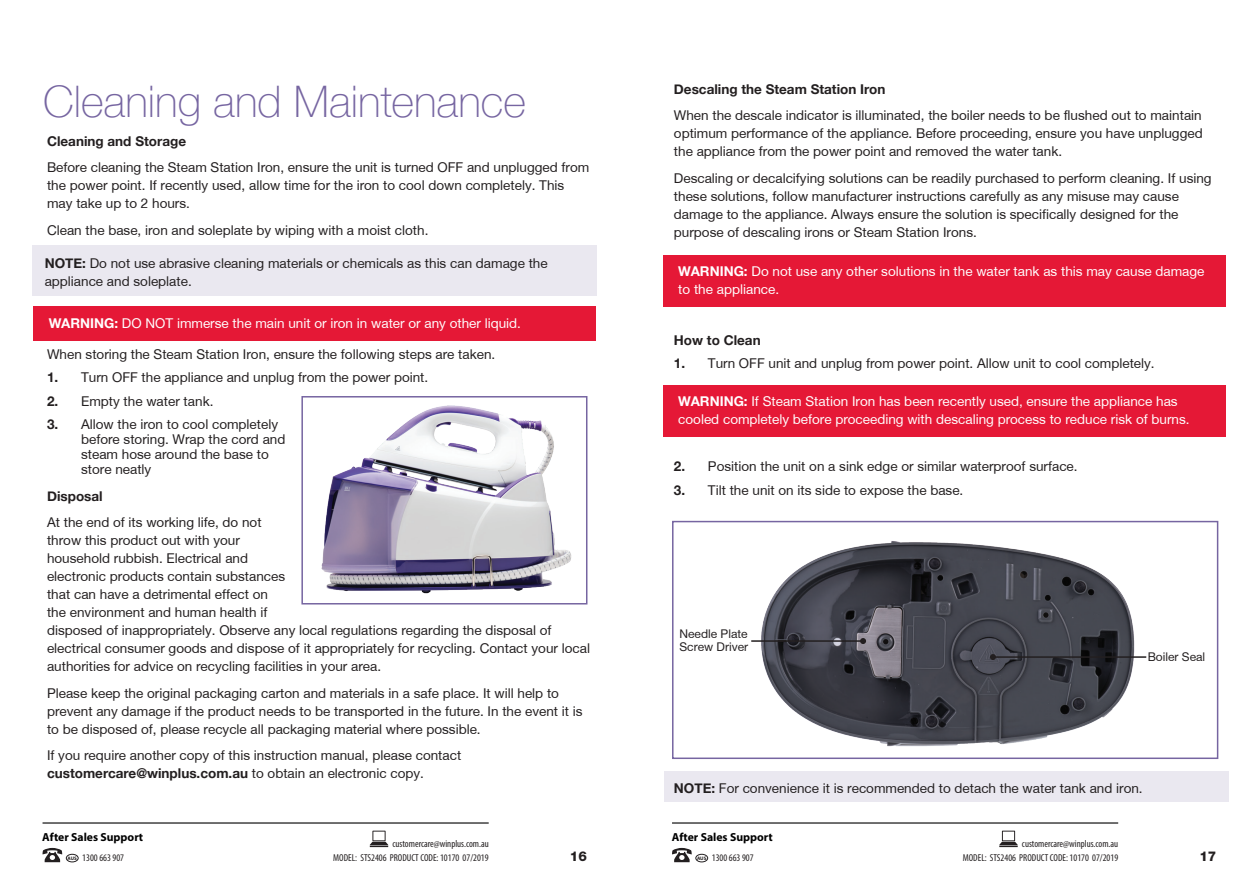
<style>
.page{position:relative;width:1259px;height:893px;background:#fff}
.page>*{position:absolute;margin:0;border:0;box-sizing:border-box;transform-origin:0 0}
.Page_Titles{font:100 43.5px "Helvetica Neue";color:#7665a1}
.BodyText{font:13.5px/18px "Helvetica Neue";color:#231f20}
.BodyText-2{font:13.5px/18px "Helvetica Neue";color:#fff}
.BodyText-3{font:700 13.5px "Helvetica Neue";color:#231f20}
.t1{font:800 13.5px "Helvetica Neue";color:#231f20}
.BodyText-4{font:12px "Helvetica Neue";color:#231f20}
.t2{font:700 11.7px "Myriad Pro";color:#000}
.t3{font:condensed 10.05px "Myriad Pro";color:#231f20}
.s1{font-weight:700}
.s2{font-weight:700;font-stretch:normal;font-size:5.1px}
</style>
<div class="page">
<svg style="left:370px;top:831px;width:18px;height:16px"></svg>
<hr style="left:43px;top:822px;width:446px;height:2px;background:#000">
<svg style="left:42px;top:848px;width:20px;height:14px"></svg>
<div style="left:66px;top:854px;width:12px;height:8px;border:1px solid #231f20;border-radius:50%"></div>
<svg style="left:999px;top:831px;width:18px;height:16px"></svg>
<hr style="left:672px;top:822px;width:446px;height:2px;background:#000">
<svg style="left:672px;top:848px;width:20px;height:14px"></svg>
<div style="left:695px;top:854px;width:13px;height:8px;border:1px solid #231f20;border-radius:50%"></div>
<div style="left:34px;top:306px;width:562px;height:35px;background:#e51836"></div>
<div style="left:32px;top:246px;width:565px;height:50px;background:#eae8f0"></div>
<img style="left:321px;top:405px;width:251px;height:189px">
<div style="left:301px;top:396px;width:286px;height:208px;border:2px solid #7665a1"></div>
<div style="left:672px;top:521px;width:546px;height:238px;border:2px solid #7665a1"></div>
<div style="left:664px;top:771px;width:565px;height:30px;background:#eae8f0"></div>
<div style="left:663px;top:255px;width:562px;height:51px;background:#e51836"></div>
<div style="left:663px;top:385px;width:562px;height:51px;background:#e51836"></div>
<img style="left:761px;top:541px;width:374px;height:206px">
<hr style="left:751px;top:640px;width:112px;height:2px;background:#231f20">
<svg style="left:860px;top:638px;width:6px;height:6px"></svg>
<hr style="left:993px;top:656px;width:153px;height:2px;background:#231f20">
<svg style="left:990px;top:654px;width:6px;height:6px"></svg>
<p class="Page_Titles" style="left:43px;top:68px;width:484px">Cleaning and Maintenance</p>
<p class="BodyText-3" style="left:674px;top:78px;width:213px">Descaling the Steam Station Iron</p>
<p class="BodyText" style="left:674px;top:107px;width:530px;text-align:justify">When the descale indicator is illuminated, the boiler needs to be flushed out to maintain optimum performance of the appliance. Before proceeding, ensure you have unplugged the appliance from the power point and removed the water tank.</p>
<p class="BodyText" style="left:674px;top:170px;width:539px">Descaling or decalcifying solutions can be readily purchased to perform cleaning. If using these solutions, follow manufacturer instructions carefully as any misuse may cause damage to the appliance. Always ensure the solution is specifically designed for the purpose of descaling irons or Steam Station Irons.</p>
<p class="BodyText-3" style="left:47px;top:130px;width:140px">Cleaning and Storage</p>
<p class="BodyText" style="left:47px;top:159px;width:544px">Before cleaning the Steam Station Iron, ensure the unit is turned OFF and unplugged from the power point. If recently used, allow time for the iron to cool down completely. This may take up to 2 hours.</p>
<p class="BodyText" style="left:47px;top:222px;width:383px">Clean the base, iron and soleplate by wiping with a moist cloth.</p>
<p class="BodyText" style="left:45px;top:255px;width:504px"><span class="s1">NOTE:</span> Do not use abrasive cleaning materials or chemicals as this can damage the appliance and soleplate.</p>
<p class="BodyText-2" style="left:49px;top:315px;width:474px"><span class="s1">WARNING:</span> DO NOT immerse the main unit or iron in water or any other liquid.</p>
<p class="BodyText" style="left:47px;top:346px;width:450px">When storing the Steam Station Iron, ensure the following steps are taken.</p>
<p class="BodyText" style="left:47px;top:369px;width:383px"><span class="s1">1.</span> Turn OFF the appliance and unplug from the power point.</p>
<p class="BodyText" style="left:47px;top:393px;width:168px"><span class="s1">2.</span> Empty the water tank.</p>
<p class="BodyText" style="left:81px;top:418px;width:206px;line-height:15px;text-indent:-34px"><span class="s1">3.</span> Allow the iron to cool completely before storing. Wrap the cord and steam hose around the base to store neatly</p>
<p class="BodyText-3" style="left:47px;top:485px;width:57px">Disposal</p>
<p class="BodyText" style="left:47px;top:514px;width:544px">At the end of its working life, do not<br>throw this product out with your<br>household rubbish. Electrical and<br>electronic products contain substances<br>that can have a detrimental effect on<br>the environment and human health if<br>disposed of inappropriately. Observe any local regulations regarding the disposal of electrical consumer goods and dispose of it appropriately for recycling. Contact your local authorities for advice on recycling facilities in your area.</p>
<p class="BodyText" style="left:47px;top:685px;width:537px">Please keep the original packaging carton and materials in a safe place. It will help to prevent any damage if the product needs to be transported in the future. In the event it is to be disposed of, please recycle all packaging material where possible.</p>
<p class="BodyText" style="left:47px;top:747px;width:416px">If you require another copy of this instruction manual, please contact <span class="s1">customercare@winplus.com.au</span> to obtain an electronic copy.</p>
<p class="t2" style="left:42px;top:829px;width:102px">After Sales Support</p>
<p class="t3" style="left:392px;top:837px;width:98px">customercare@winplus.com.au</p>
<p class="BodyText-2" style="left:678px;top:263px;width:528px"><span class="s1">WARNING:</span> Do not use any other solutions in the water tank as this may cause damage to the appliance.</p>
<p class="BodyText-3" style="left:674px;top:329px;width:88px">How to Clean</p>
<p class="BodyText" style="left:674px;top:355px;width:482px"><span class="s1">1.</span> Turn OFF unit and unplug from power point. Allow unit to cool completely.</p>
<p class="BodyText-2" style="left:678px;top:393px;width:513px"><span class="s1">WARNING:</span> If Steam Station Iron has been recently used, ensure the appliance has cooled completely before proceeding with descaling process to reduce risk of burns.</p>
<p class="BodyText" style="left:674px;top:458px;width:405px"><span class="s1">2.</span> Position the unit on a sink edge or similar waterproof surface.</p>
<p class="BodyText" style="left:674px;top:482px;width:291px"><span class="s1">3.</span> Tilt the unit on its side to expose the base.</p>
<p class="BodyText-4" style="left:679px;top:629px;width:70px">Needle Plate</p>
<p class="BodyText-4" style="left:679px;top:642px;width:70px">Screw Driver</p>
<p class="BodyText-4" style="left:1147px;top:651px;width:59px">Boiler Seal</p>
<p class="BodyText" style="left:674px;top:780px;width:470px"><span class="s1">NOTE:</span> For convenience it is recommended to detach the water tank and iron.</p>
<p class="t2" style="left:672px;top:829px;width:102px">After Sales Support</p>
<p class="t3" style="left:1022px;top:837px;width:98px">customercare@winplus.com.au</p>
<p class="t3" style="left:68px;top:852px;width:58px"><span class="s2">AUS</span> 1300 663 907</p>
<p class="t3" style="left:333px;top:852px;width:157px">MODEL: STS2406 PRODUCT CODE: 10170 07/2019</p>
<p class="t1" style="left:570px;top:848px;width:19px">16</p>
<p class="t1" style="left:1199px;top:848px;width:19px">17</p>
<p class="t3" style="left:962px;top:852px;width:157px">MODEL: STS2406 PRODUCT CODE: 10170 07/2019</p>
<p class="t3" style="left:697px;top:852px;width:58px"><span class="s2">AUS</span> 1300 663 907</p>
</div>
